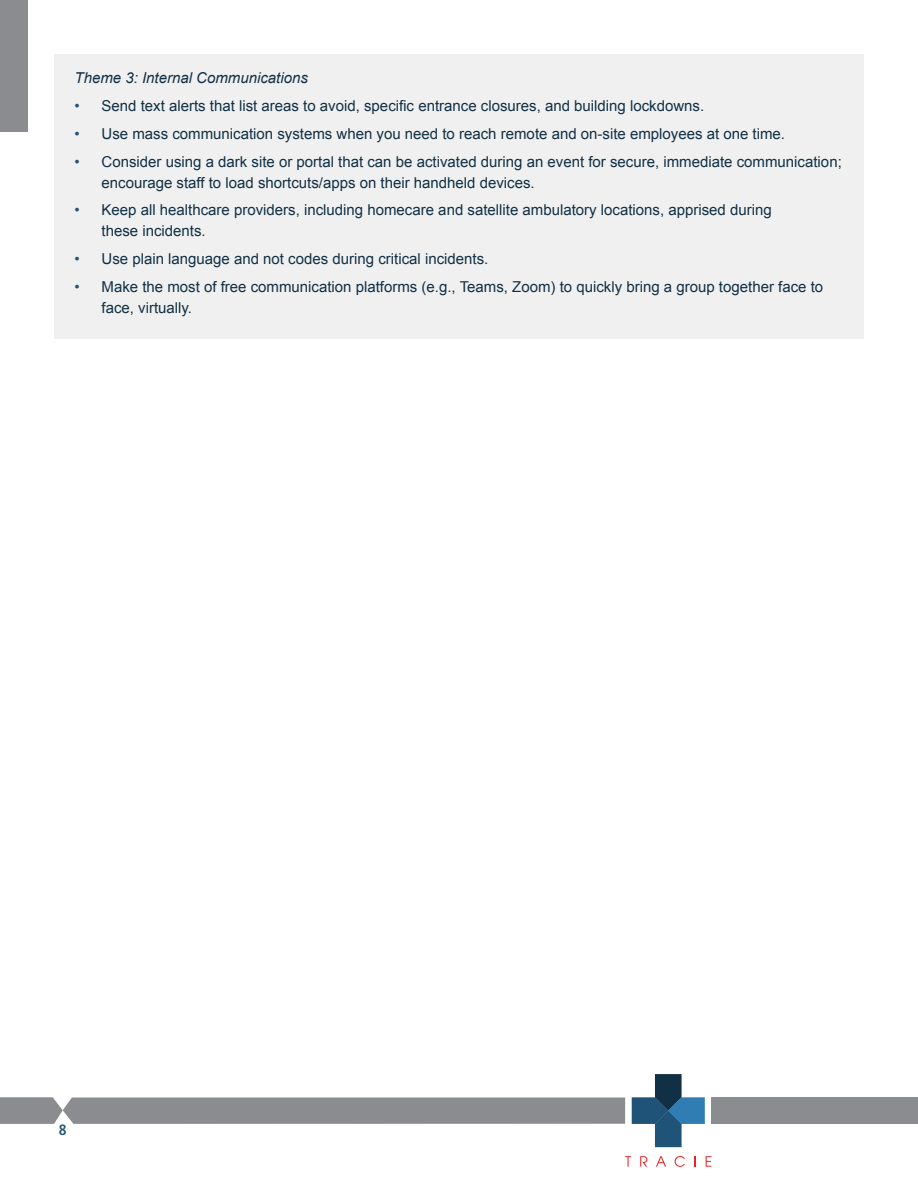
<style>
.page{position:relative;width:918px;height:1188px;background:#fff}
.page>*{position:absolute;margin:0;border:0;box-sizing:border-box;transform-origin:0 0}
.t1{font:15px/21px "Arial";color:#123045}
.t2{font:italic 15px "Arial";color:#123045}
.t3{font:700 condensed 15px "Frutiger";color:#1f5478}
.s1{color:#1f5478}
</style>
<div class="page">
<svg style="left:632px;top:1074px;width:73px;height:73px"></svg>
<svg style="left:625px;top:1156px;width:6px;height:11px"></svg>
<svg style="left:640px;top:1156px;width:7px;height:11px"></svg>
<svg style="left:656px;top:1156px;width:10px;height:11px"></svg>
<svg style="left:675px;top:1156px;width:10px;height:11px"></svg>
<svg style="left:706px;top:1156px;width:5px;height:11px"></svg>
<div style="left:0;top:0;width:28px;height:131px;background:#8b8c90"></div>
<svg style="left:0;top:1097px;width:625px;height:27px;background:#8f9094"></svg>
<div style="left:711px;top:1097px;width:207px;height:27px;background:#8b8c90"></div>
<div style="left:54px;top:54px;width:810px;height:284px;background:#eff0ef"></div>
<p class="t2" style="left:75px;top:68px;width:235px">Theme 3: Internal Communications</p>
<p class="t1" style="left:75px;top:95px;width:631px"><span class="s1">•</span> Send text alerts that list areas to avoid, specific entrance closures, and building lockdowns.</p>
<p class="t1" style="left:75px;top:123px;width:712px"><span class="s1">•</span> Use mass communication systems when you need to reach remote and on-site employees at one time.</p>
<p class="t1" style="left:102px;top:151px;width:742px;text-indent:-27px"><span class="s1">•</span> Consider using a dark site or portal that can be activated during an event for secure, immediate communication; encourage staff to load shortcuts/apps on their handheld devices.</p>
<p class="t1" style="left:102px;top:200px;width:672px;text-indent:-27px"><span class="s1">•</span> Keep all healthcare providers, including homecare and satellite ambulatory locations, apprised during these incidents.</p>
<p class="t1" style="left:75px;top:248px;width:415px"><span class="s1">•</span> Use plain language and not codes during critical incidents.</p>
<p class="t1" style="left:102px;top:276px;width:723px;text-indent:-27px"><span class="s1">•</span> Make the most of free communication platforms (e.g., Teams, Zoom) to quickly bring a group together face to face, virtually.</p>
<p class="t3" style="left:59px;top:1121px;width:9px">8</p>
</div>
